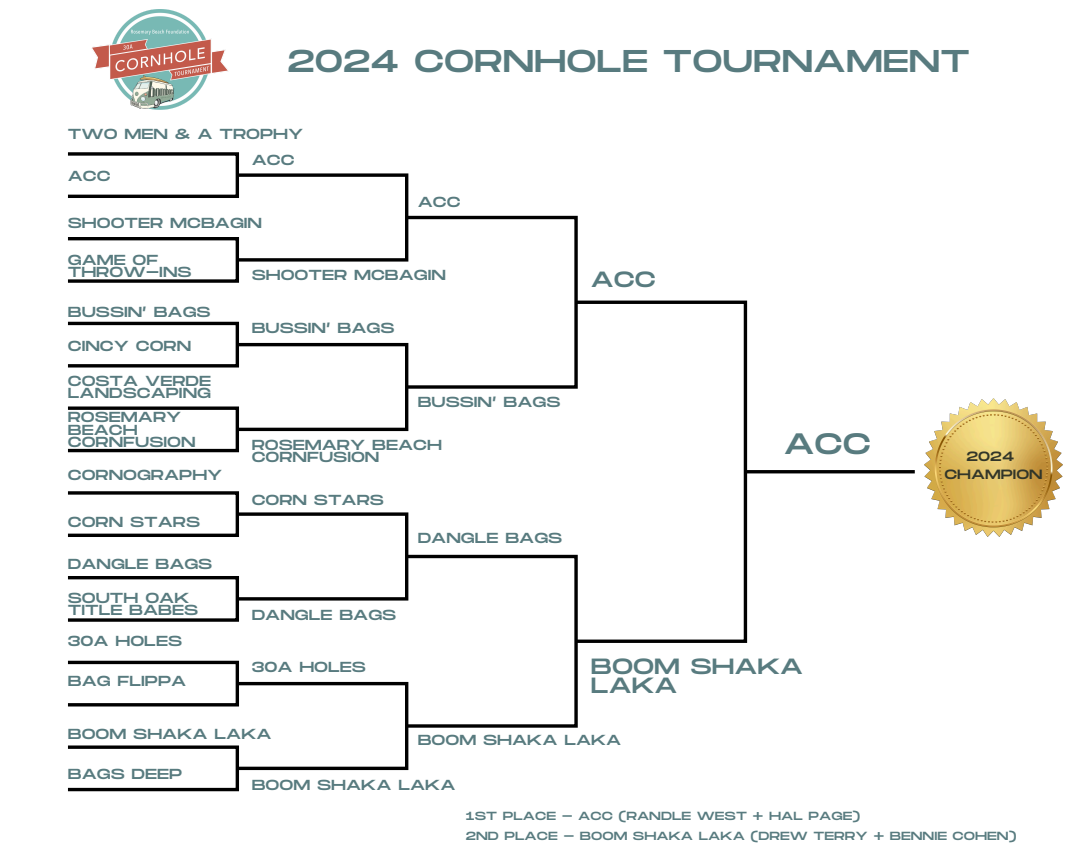
<style>
.page{position:relative;width:1080px;height:864px;background:#fff}
.page>*{position:absolute;margin:0;border:0;box-sizing:border-box;transform-origin:0 0}
.t1{font:31.5px "Monument Extended";color:#587b7f}
.t2{font:29.55px "Monument Extended";color:#587b7f}
.t3{font:22.05px/19.2px "Monument Extended";color:#587b7f}
.t4{font:14.55px/12.3px "Monument Extended";color:#587b7f}
.t5{font:13.5px/17.9px "Monument Extended";color:#323629;text-align:center}
.t6{font:11.7px "Monument Extended";color:#587b7f}
</style>
<div class="page">
<svg style="left:68px;top:152px;width:171px;height:46px"></svg>
<div style="left:236px;top:173px;width:172px;height:89px;border:3px solid #000"></div>
<div style="left:236px;top:343px;width:172px;height:88px;border:3px solid #000"></div>
<div style="left:236px;top:512px;width:172px;height:89px;border:3px solid #000"></div>
<div style="left:236px;top:682px;width:172px;height:88px;border:3px solid #000"></div>
<div style="left:405px;top:216px;width:173px;height:173px;border:3px solid #000"></div>
<div style="left:574px;top:301px;width:173px;height:342px;border:3px solid #000"></div>
<div style="left:405px;top:555px;width:173px;height:173px;border:3px solid #000"></div>
<svg style="left:68px;top:237px;width:171px;height:46px"></svg>
<svg style="left:68px;top:322px;width:171px;height:46px"></svg>
<svg style="left:68px;top:407px;width:171px;height:45px"></svg>
<svg style="left:68px;top:491px;width:171px;height:46px"></svg>
<svg style="left:68px;top:576px;width:171px;height:46px"></svg>
<svg style="left:68px;top:661px;width:171px;height:46px"></svg>
<svg style="left:68px;top:745px;width:171px;height:46px"></svg>
<hr style="left:745px;top:470px;width:170px;height:3px;background:#000">
<img style="left:92px;top:10px;width:136px;height:100px">
<img style="left:925px;top:399px;width:137px;height:137px">
<h3 class="t1" style="left:287px;top:43px;width:684px">2024 CORNHOLE TOURNAMENT</h3>
<h3 class="t4" style="left:68px;top:128px;width:237px">TWO MEN &amp; A TROPHY</h3>
<p class="t4" style="left:252px;top:154px;width:44px">ACC</p>
<h3 class="t4" style="left:68px;top:171px;width:44px">ACC</h3>
<h2 class="t4" style="left:68px;top:218px;width:196px">SHOOTER MCBAGIN</h2>
<h3 class="t4" style="left:418px;top:197px;width:44px">ACC</h3>
<h3 class="t4" style="left:68px;top:254px;width:125px">GAME OF<br>THROW-INS</h3>
<h3 class="t4" style="left:68px;top:307px;width:144px">BUSSIN’ BAGS</h3>
<h3 class="t4" style="left:68px;top:340px;width:125px">CINCY CORN</h3>
<h3 class="t4" style="left:68px;top:375px;width:145px">COSTA VERDE<br>LANDSCAPING</h3>
<h3 class="t4" style="left:68px;top:412px;width:129px">ROSEMARY<br>BEACH<br>CORNFUSION</h3>
<h2 class="t4" style="left:68px;top:470px;width:156px">CORNOGRAPHY</h2>
<h3 class="t4" style="left:68px;top:516px;width:134px">CORN STARS</h3>
<h3 class="t4" style="left:68px;top:559px;width:146px">DANGLE BAGS</h3>
<h3 class="t4" style="left:68px;top:592px;width:132px">SOUTH OAK<br>TITLE BABES</h3>
<h3 class="t4" style="left:68px;top:636px;width:116px">30A HOLES</h3>
<p class="t4" style="left:68px;top:676px;width:120px">BAG FLIPPA</p>
<h3 class="t4" style="left:252px;top:270px;width:196px">SHOOTER MCBAGIN</h3>
<h3 class="t4" style="left:252px;top:322px;width:144px">BUSSIN’ BAGS</h3>
<h3 class="t4" style="left:418px;top:397px;width:144px">BUSSIN’ BAGS</h3>
<h3 class="t4" style="left:252px;top:439px;width:192px">ROSEMARY BEACH<br>CORNFUSION</h3>
<h3 class="t4" style="left:252px;top:494px;width:134px">CORN STARS</h3>
<h3 class="t4" style="left:418px;top:532px;width:146px">DANGLE BAGS</h3>
<h3 class="t4" style="left:252px;top:610px;width:146px">DANGLE BAGS</h3>
<h3 class="t4" style="left:252px;top:661px;width:116px">30A HOLES</h3>
<h3 class="t3" style="left:591px;top:271px;width:67px">ACC</h3>
<h3 class="t2" style="left:784px;top:428px;width:89px">ACC</h3>
<h3 class="t3" style="left:591px;top:658px;width:214px">BOOM SHAKA<br>LAKA</h3>
<h3 class="t4" style="left:68px;top:728px;width:205px">BOOM SHAKA LAKA</h3>
<h3 class="t4" style="left:418px;top:734px;width:205px">BOOM SHAKA LAKA</h3>
<h3 class="t4" style="left:68px;top:769px;width:116px">BAGS DEEP</h3>
<h1 class="t4" style="left:252px;top:779px;width:205px">BOOM SHAKA LAKA</h1>
<p class="t5" style="left:944px;top:448px;width:100px">2024<br>CHAMPION</p>
<h3 class="t6" style="left:466px;top:809px;width:396px">1ST PLACE - ACC (RANDLE WEST + HAL PAGE)</h3>
<h3 class="t6" style="left:466px;top:830px;width:552px">2ND PLACE - BOOM SHAKA LAKA (DREW TERRY + BENNIE COHEN)</h3>
</div>
